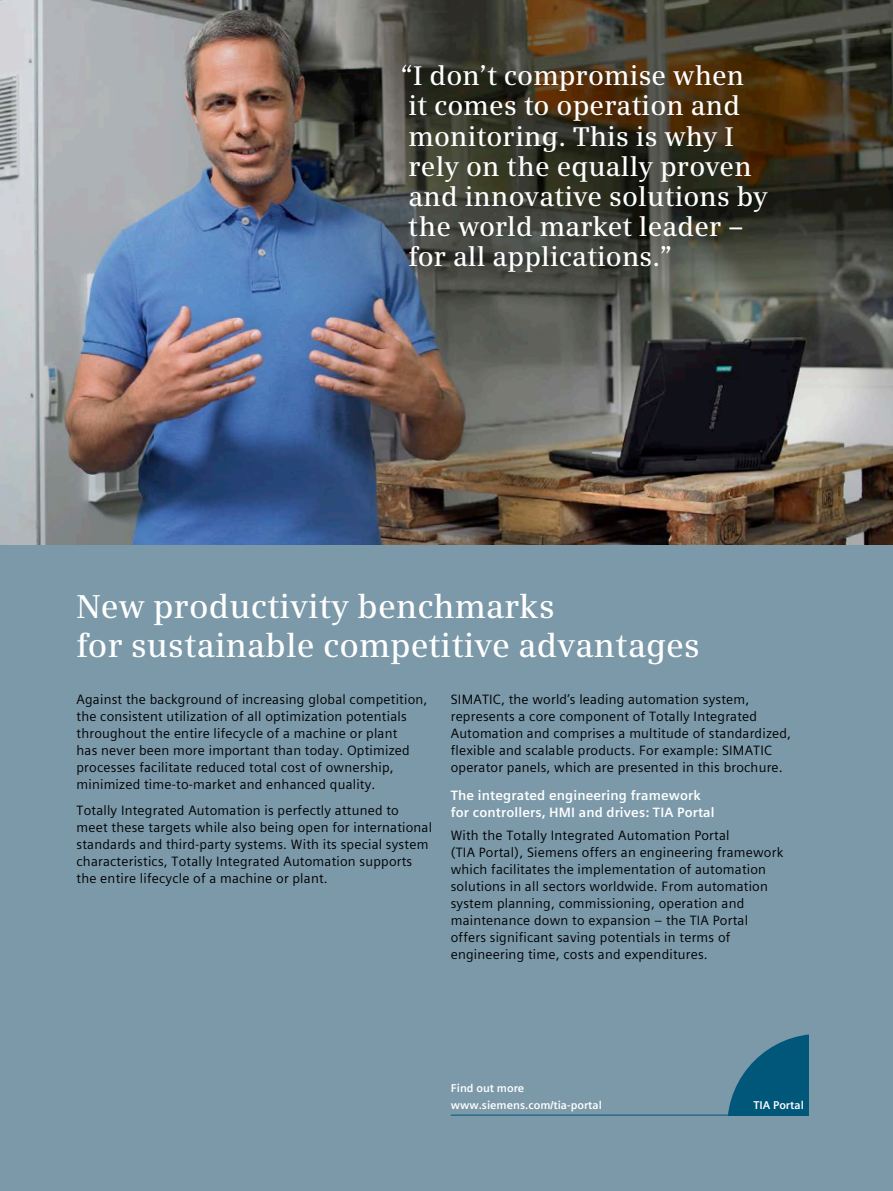
<style>
.page{position:relative;width:893px;height:1191px;background:#fff}
.page>*{position:absolute;margin:0;border:0;box-sizing:border-box;transform-origin:0 0}
.t1{font:600 33px/38.2px "Siemens Serif";letter-spacing:.005em;color:#fff}
.t2{font:600 27px/30px "Siemens Serif";letter-spacing:.005em;color:#fff}
.t3{font:13.5px/17px "Siemens Sans Global";letter-spacing:.015em;color:#000}
.t4{font:700 13.5px/17px "Siemens Sans Global";letter-spacing:.01em;color:#fff}
.t5{font:700 11.25px/17.1px "Siemens Sans Global";color:#fff}
</style>
<div class="page">
<div style="left:0;top:391px;width:893px;height:800px;background:#7b99a9"></div>
<img style="left:0;top:0;width:893px;height:544px">
<hr style="left:451px;top:1114px;width:276px;height:1px;background:#005779">
<svg style="left:727px;top:1034px;width:81px;height:81px"></svg>
<h2 class="t2" style="left:400px;top:61px;width:369px">“I don’t compromise when it comes to operation and monitoring. This is why I rely on the equally proven and innovative solutions by the world market leader – for all applications.”</h2>
<h1 class="t1" style="left:77px;top:587px;width:625px">New productivity benchmarks<br>for sustainable competitive advantages</h1>
<p class="t3" style="left:77px;top:691px;width:352px">Against the background of increasing global competition, the consistent utilization of all optimization potentials throughout the entire lifecycle of a machine or plant<br>has never been more important than today. Optimized processes facilitate reduced total cost of ownership, minimized time-to-market and enhanced quality.</p>
<p class="t3" style="left:77px;top:801px;width:357px">Totally Integrated Automation is perfectly attuned to meet these targets while also being open for international standards and third-party systems. With its special system characteristics, Totally Integrated Automation supports the entire lifecycle of a machine or plant.</p>
<p class="t3" style="left:451px;top:691px;width:342px">SIMATIC, the world’s leading automation system, represents a core component of Totally Integrated Automation and comprises a multitude of standardized, flexible and scalable products. For example: SIMATIC operator panels, which are presented in this brochure.</p>
<p class="t4" style="left:451px;top:786px;width:265px">The integrated engineering framework for controllers, HMI and drives: TIA Portal</p>
<p class="t3" style="left:451px;top:827px;width:334px">With the Totally Integrated Automation Portal<br>(TIA Portal), Siemens offers an engineering framework which facilitates the implementation of automation solutions in all sectors worldwide. From automation system planning, commissioning, operation and maintenance down to expansion – the TIA Portal offers significant saving potentials in terms of engineering time, costs and expenditures.</p>
<p class="t5" style="left:451px;top:1079px;width:153px">Find out more www.siemens.com/tia-portal</p>
<p class="t5" style="left:753px;top:1097px;width:52px">TIA Portal</p>
</div>
